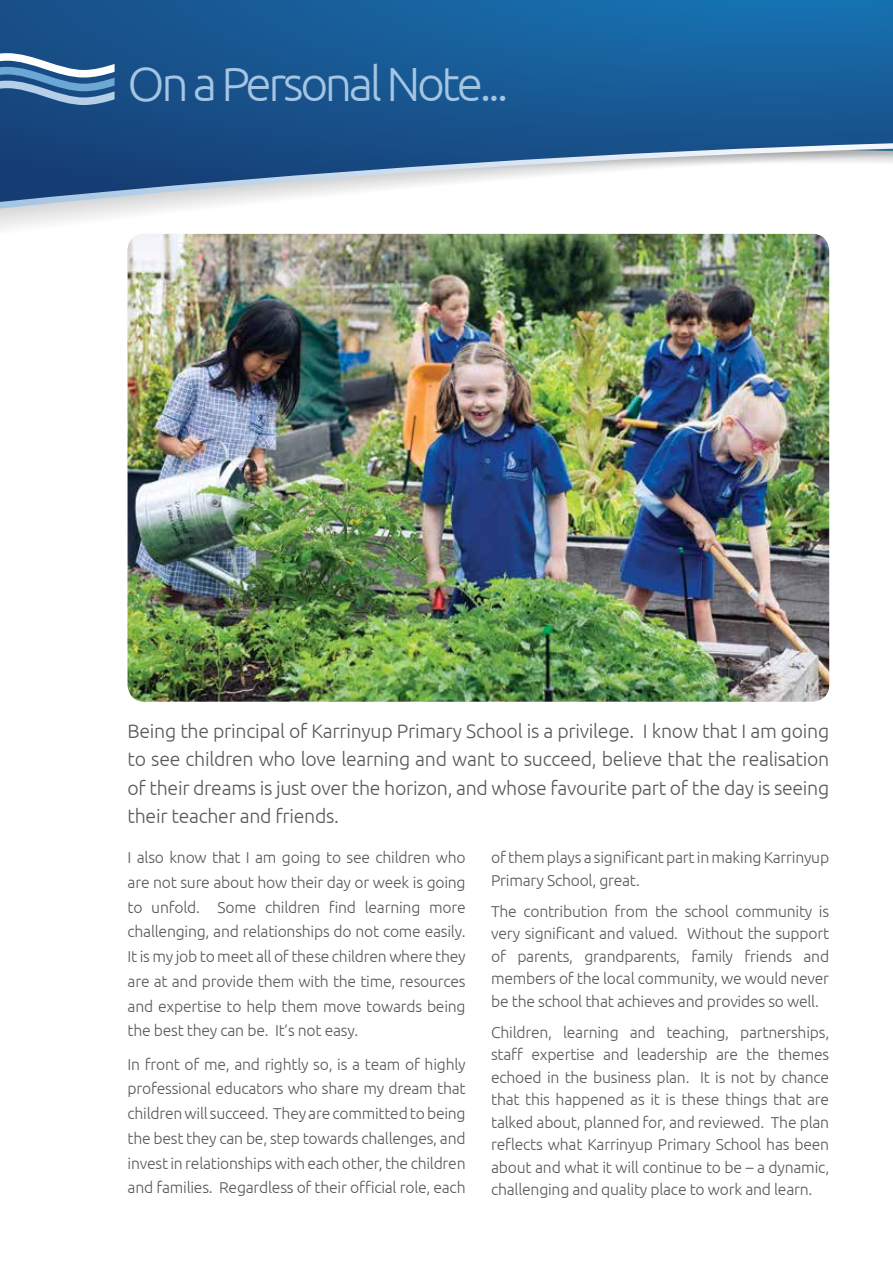
<style>
.page{position:relative;width:893px;height:1263px;background:#fff}
.page>*{position:absolute;margin:0;border:0;box-sizing:border-box;transform-origin:0 0}
.t1{font:300 48px "Ubuntu";letter-spacing:-.07em;color:#a4c5e3}
.t2{font:300 19.5px/28.5px "Ubuntu";letter-spacing:-.015em;color:#58595b;text-align:justify}
.t3{font:300 15.75px/24.8px "Ubuntu";letter-spacing:-.015em;color:#58595b;text-align:justify}
</style>
<div class="page">
<svg style="left:166px;top:233px;width:648px;height:1px"></svg>
<svg style="left:0;top:210px;width:159px;height:2px"></svg>
<svg style="left:0;top:203px;width:225px;height:7px"></svg>
<svg style="left:0;top:0;width:893px;height:203px;background:#3e72a2"></svg>
<svg style="left:0;top:53px;width:115px;height:52px;background:#5d87b0"></svg>
<img style="left:128px;top:234px;width:701px;height:468px">
<h1 class="t1" style="left:128px;top:55px;width:382px">On a Personal Note...</h1>
<p class="t2" style="left:128px;top:716px;width:703px">Being the principal of Karrinyup Primary School is a privilege. I know that I am going to see children who love learning and want to succeed, believe that the realisation of their dreams is just over the horizon, and whose favourite part of the day is seeing their teacher and friends.</p>
<p class="t3" style="left:128px;top:845px;width:340px">I also know that I am going to see children who are not sure about how their day or week is going to unfold. Some children find learning more challenging, and relationships do not come easily.<br>It is my job to meet all of these children where they are at and provide them with the time, resources and expertise to help them move towards being the best they can be. It’s not easy.</p>
<p class="t3" style="left:128px;top:1051px;width:340px">In front of me, and rightly so, is a team of highly professional educators who share my dream that children will succeed. They are committed to being the best they can be, step towards challenges, and invest in relationships with each other, the children and families. Regardless of their official role, each</p>
<p class="t3" style="left:491px;top:846px;width:340px;line-height:22.5px">of them plays a significant part in making Karrinyup<br>Primary School, great.</p>
<p class="t3" style="left:491px;top:899px;width:340px;line-height:22.5px">The contribution from the school community is very significant and valued. Without the support of parents, grandparents, family friends and members of the local community, we would never be the school that achieves and provides so well.</p>
<p class="t3" style="left:491px;top:1020px;width:340px;line-height:22.5px">Children, learning and teaching, partnerships, staff expertise and leadership are the themes echoed in the business plan. It is not by chance that this happened as it is these things that are talked about, planned for, and reviewed. The plan reflects what Karrinyup Primary School has been about and what it will continue to be – a dynamic, challenging and quality place to work and learn.</p>
</div>
